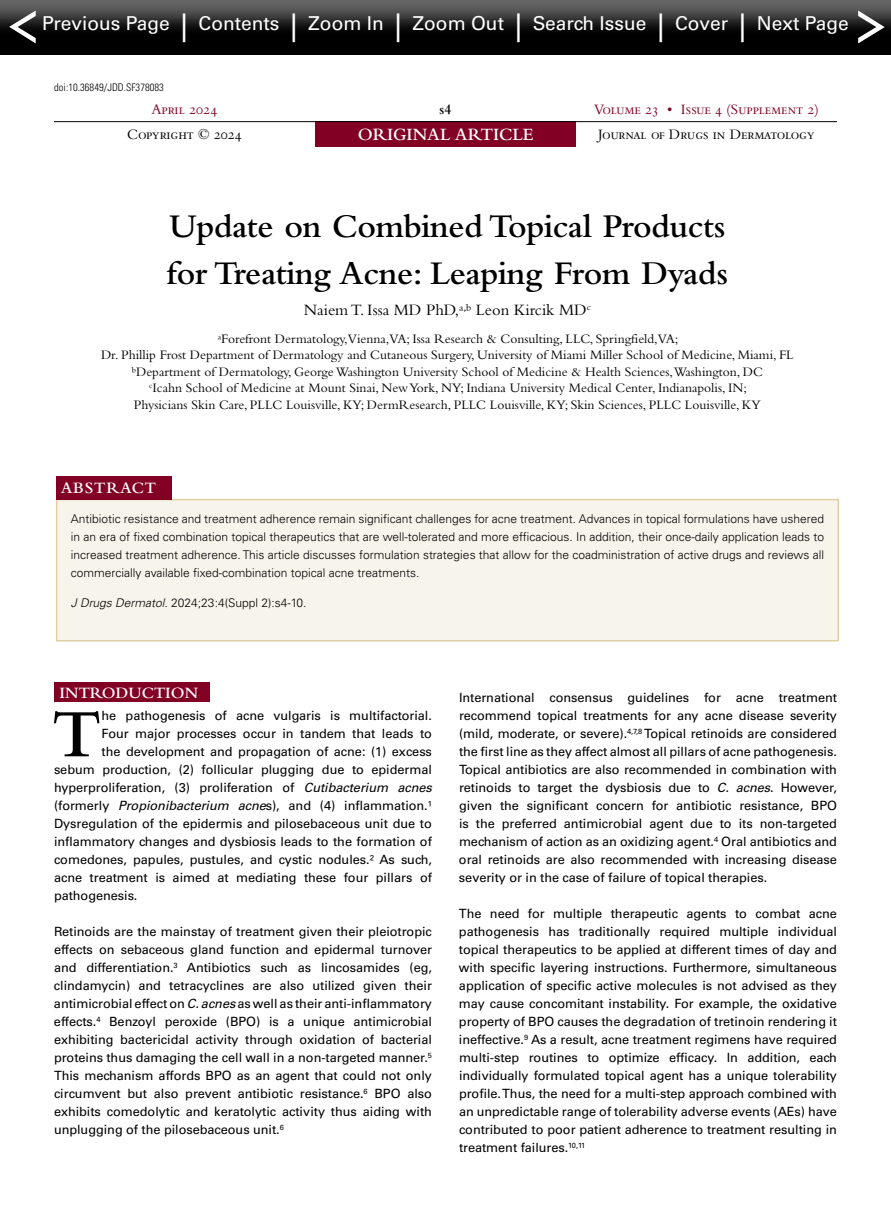
<style>
.page{position:relative;width:891px;height:1229px;background:#fff}
.page>*{position:absolute;margin:0;border:0;box-sizing:border-box;transform-origin:0 0}
.t1{font:600 70.65px "Bembo Std";color:#000}
.t2{font:600 34.5px/46.8px "Bembo Std";letter-spacing:-.01em;color:#000}
.t3{font:19.2px "Univers LT Std";color:#fff}
.t4{font:600 18px "Bembo Std";color:#fff}
.t5{font:16.5px "Bembo Std";color:#000}
.t6{font:600 16.5px "Bembo Std";color:#fff}
.t7{font:600 16.5px "Bembo Std";letter-spacing:.05em;color:#fff}
.t8{font:15px "Bembo Std";color:#820024}
.t9{font:15px "Bembo Std";letter-spacing:-.02em;color:#000}
.t10{font:15px "Bembo Std";color:#000}
.t11{font:600 15px "Bembo Std";color:#000}
.t12{font:13.5px/16.5px "Bembo Std";color:#000;text-align:center}
.t13{font:12.75px/18px "Univers LT Std";letter-spacing:-.005em;color:#000;text-align:justify}
.t14{font:300 12px/18px "Univers LT Std";color:#000;text-align:justify}
.t15{font:300 condensed 10.5px "Univers LT Std";letter-spacing:.005em;color:#000}
.s1{font-size:28.8px}
.s2{font-style:italic}
</style>
<div class="page">
<div style="left:0;top:0;width:891px;height:56px;background:#000;opacity:.49"></div>
<svg style="left:858px;top:11px;width:27px;height:32px"></svg>
<svg style="left:9px;top:11px;width:27px;height:32px"></svg>
<div style="left:57px;top:499px;width:781px;height:141px;background:#f7f4eb"></div>
<div style="left:56px;top:499px;width:783px;height:142px;border:2px solid #ded0a5"></div>
<div style="left:56px;top:476px;width:116px;height:24px;background:#820024"></div>
<div style="left:315px;top:122px;width:261px;height:25px;background:#820024"></div>
<hr style="left:54px;top:121px;width:261px;height:1px;background:#000">
<hr style="left:315px;top:121px;width:261px;height:1px;background:#000">
<hr style="left:576px;top:121px;width:261px;height:1px;background:#000">
<div style="left:54px;top:682px;width:155px;height:20px;background:#820024"></div>
<svg style="left:351px;top:498px;width:189px;height:4px"></svg>
<h3 class="t3" style="left:42px;top:12px;width:808px">Previous Page <span class="s1">|</span> Contents <span class="s1">|</span> Zoom In <span class="s1">|</span> Zoom Out <span class="s1">|</span> Search Issue <span class="s1">|</span> Cover <span class="s1">|</span> Next Page</h3>
<p class="t15" style="left:54px;top:81px;width:111px">doi:10.36849/JDD.SF378083</p>
<p class="t8" style="left:152px;top:101px;width:67px">April 2024</p>
<p class="t11" style="left:439px;top:101px;width:14px">s4</p>
<p class="t8" style="left:594px;top:101px;width:226px">Volume 23 • Issue 4 (Supplement 2)</p>
<p class="t10" style="left:127px;top:126px;width:116px">Copyright © 2024</p>
<h3 class="t4" style="left:358px;top:125px;width:177px">ORIGINAL ARTICLE</h3>
<p class="t9" style="left:598px;top:126px;width:218px">Journal of Drugs in Dermatology</p>
<h2 class="t2" style="left:167px;top:203px;width:563px">Update on Combined Topical Products for Treating Acne: Leaping From Dyads</h2>
<p class="t5" style="left:304px;top:301px;width:289px">Naiem T. Issa MD PhD,a,b Leon Kircik MD<sup>c</sup></p>
<p class="t12" style="left:101px;top:330px;width:694px">aForefront Dermatology,Vienna,VA; Issa Research &amp; Consulting, LLC, Springfield,VA;<br>Dr. Phillip Frost Department of Dermatology and Cutaneous Surgery, University of Miami Miller School of Medicine, Miami, FL bDepartment of Dermatology, George Washington University School of Medicine &amp; Health Sciences,Washington, DC<br><sup>c</sup>Icahn School of Medicine at Mount Sinai, New York, NY; Indiana University Medical Center, Indianapolis, IN;<br>Physicians Skin Care, PLLC Louisville, KY; DermResearch, PLLC Louisville, KY; Skin Sciences, PLLC Louisville, KY</p>
<p class="t7" style="left:61px;top:479px;width:97px">ABSTRACT</p>
<p class="t14" style="left:71px;top:509px;width:755px">Antibiotic resistance and treatment adherence remain significant challenges for acne treatment. Advances in topical formulations have ushered in an era of fixed combination topical therapeutics that are well-tolerated and more efficacious. In addition, their once-daily application leads to increased treatment adherence. This article discusses formulation strategies that allow for the coadministration of active drugs and reviews all commercially available fixed-combination topical acne treatments.</p>
<p class="t14" style="left:71px;top:593px;width:237px"><span class="s2">J Drugs Dermatol.</span> 2024;23:4(Suppl 2):s4-10.</p>
<p class="t6" style="left:59px;top:683px;width:140px">INTRODUCTION</p>
<h1 class="t1" style="left:53px;top:695px;width:50px">T</h1>
<p class="t13" style="left:102px;top:707px;width:332px">he pathogenesis of acne vulgaris is multifactorial.</p>
<p class="t13" style="left:102px;top:725px;width:332px">Four major processes occur in tandem that leads to</p>
<p class="t13" style="left:102px;top:743px;width:332px">the development and propagation of acne: (1) excess</p>
<p class="t13" style="left:54px;top:761px;width:379px">sebum production, (2) follicular plugging due to epidermal</p>
<p class="t13" style="left:54px;top:779px;width:380px">hyperproliferation, (3) proliferation of <span class="s2">Cutibacterium acnes</span></p>
<p class="t13" style="left:54px;top:797px;width:379px">(formerly <span class="s2">Propionibacterium acne</span>s), and (4) inflammation.1</p>
<p class="t13" style="left:54px;top:815px;width:379px">Dysregulation of the epidermis and pilosebaceous unit due to</p>
<p class="t13" style="left:54px;top:833px;width:379px">inflammatory changes and dysbiosis leads to the formation of</p>
<p class="t13" style="left:54px;top:851px;width:380px">comedones, papules, pustules, and cystic nodules.2 As such,</p>
<p class="t13" style="left:54px;top:869px;width:380px">acne treatment is aimed at mediating these four pillars of</p>
<p class="t13" style="left:54px;top:887px;width:85px">pathogenesis.</p>
<p class="t13" style="left:54px;top:923px;width:380px">Retinoids are the mainstay of treatment given their pleiotropic effects on sebaceous gland function and epidermal turnover and differentiation.<sup>3</sup> Antibiotics such as lincosamides (eg, clindamycin) and tetracyclines are also utilized given their antimicrobial effect on <span class="s2">C. acnes</span> as well as their anti-inflammatory effects.<sup>4</sup> Benzoyl peroxide (BPO) is a unique antimicrobial exhibiting bactericidal activity through oxidation of bacterial proteins thus damaging the cell wall in a non-targeted manner.<sup>5<br></sup>This mechanism affords BPO as an agent that could not only circumvent but also prevent antibiotic resistance.<sup>6</sup> BPO also exhibits comedolytic and keratolytic activity thus aiding with unplugging of the pilosebaceous unit.<sup>6</sup></p>
<p class="t13" style="left:459px;top:689px;width:380px">International consensus guidelines for acne treatment recommend topical treatments for any acne disease severity (mild, moderate, or severe).<sup>4,7,8</sup> Topical retinoids are considered the first line as they affect almost all pillars of acne pathogenesis.<br>Topical antibiotics are also recommended in combination with retinoids to target the dysbiosis due to <span class="s2">C. acnes</span>. However, given the significant concern for antibiotic resistance, BPO is the preferred antimicrobial agent due to its non-targeted mechanism of action as an oxidizing agent.<sup>4</sup> Oral antibiotics and oral retinoids are also recommended with increasing disease severity or in the case of failure of topical therapies.</p>
<p class="t13" style="left:459px;top:905px;width:380px">The need for multiple therapeutic agents to combat acne pathogenesis has traditionally required multiple individual topical therapeutics to be applied at different times of day and with specific layering instructions. Furthermore, simultaneous application of specific active molecules is not advised as they may cause concomitant instability. For example, the oxidative property of BPO causes the degradation of tretinoin rendering it ineffective.<sup>9</sup> As a result, acne treatment regimens have required multi-step routines to optimize efficacy. In addition, each individually formulated topical agent has a unique tolerability profile. Thus, the need for a multi-step approach combined with an unpredictable range of tolerability adverse events (AEs) have contributed to poor patient adherence to treatment resulting in treatment failures.<sup>10,11</sup></p>
</div>
